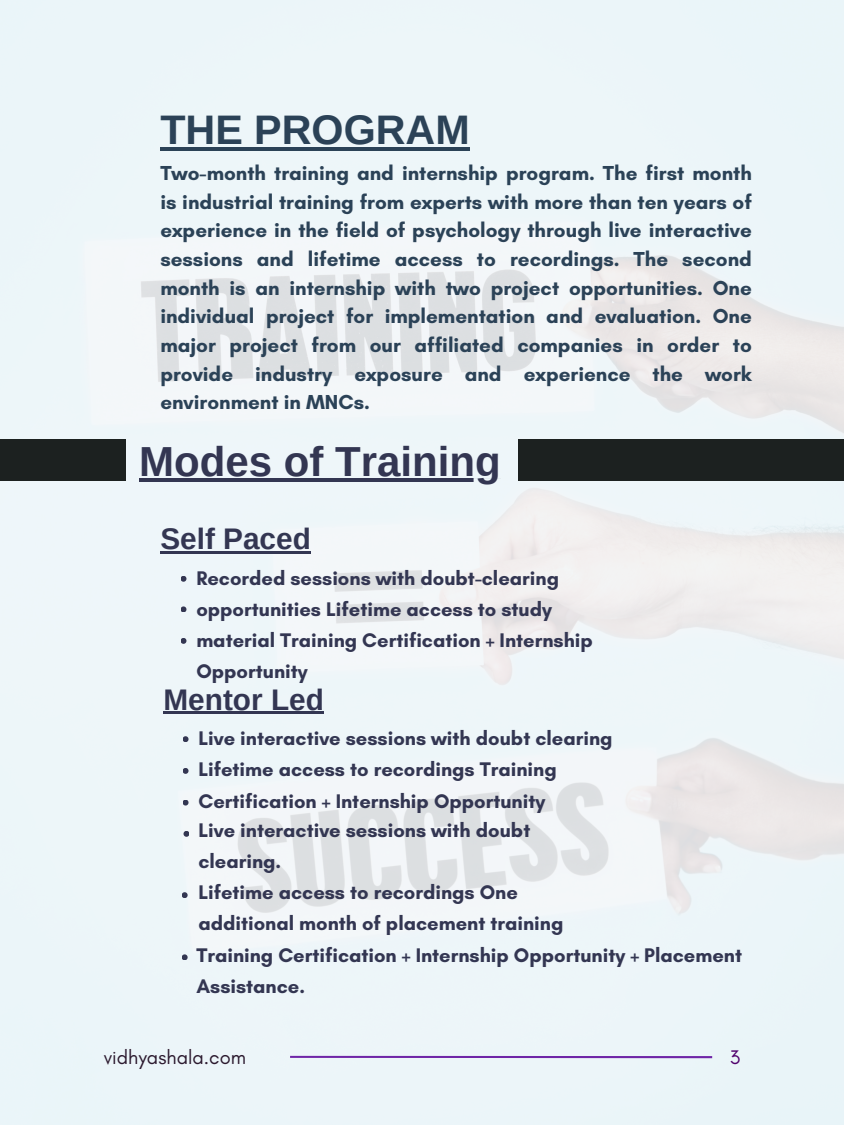
<style>
.page{position:relative;width:844px;height:1125px;background:#fff}
.page>*{position:absolute;margin:0;border:0;box-sizing:border-box;transform-origin:0 0}
.t1{font:700 42px "Arimo";color:#333652}
.t2{font:700 41.25px "Arimo";color:#2b4257}
.t3{font:700 29.78px "Arimo";color:#333652}
.t4{font:700 20.62px/28.7px "Glacial Indifference";color:#2b4257;text-align:justify}
.t5{font:700 20.1px/30.9px "Glacial Indifference";color:#333652}
.t6{font:20.02px "Glacial Indifference";color:#2b192e}
.t7{font:20.02px "Glacial Indifference";color:#50006c}
</style>
<div class="page">
<img style="left:0;top:0;width:844px;height:1125px">
<div style="left:0;top:440px;width:125px;height:41px;background:#1c2120"></div>
<svg style="left:180px;top:576px;width:6px;height:6px"></svg>
<svg style="left:180px;top:606px;width:6px;height:6px"></svg>
<svg style="left:180px;top:638px;width:6px;height:6px"></svg>
<svg style="left:183px;top:831px;width:6px;height:6px"></svg>
<svg style="left:183px;top:736px;width:5px;height:6px"></svg>
<svg style="left:183px;top:768px;width:5px;height:6px"></svg>
<svg style="left:183px;top:800px;width:5px;height:6px"></svg>
<svg style="left:182px;top:892px;width:6px;height:6px"></svg>
<svg style="left:182px;top:954px;width:6px;height:6px"></svg>
<hr style="left:290px;top:1056px;width:422px;height:2px;background:#6f25a7">
<div style="left:518px;top:440px;width:326px;height:41px;background:#1c2120"></div>
<hr style="left:160px;top:147px;width:310px;height:4px;background:#2b4257">
<hr style="left:139px;top:478px;width:362px;height:4px;background:#333652">
<hr style="left:160px;top:551px;width:151px;height:2px;background:#333652">
<hr style="left:163px;top:712px;width:161px;height:2px;background:#333652">
<p class="t2" style="left:160px;top:107px;width:311px">THE PROGRAM</p>
<p class="t4" style="left:160px;top:158px;width:593px">Two-month training and internship program. The first month is industrial training from experts with more than ten years of experience in the field of psychology through live interactive sessions and lifetime access to recordings. The second month is an internship with two project opportunities. One individual project for implementation and evaluation. One major project from our affiliated companies in order to provide industry exposure and experience the work environment in MNCs.</p>
<h3 class="t1" style="left:139px;top:438px;width:363px">Modes of Training</h3>
<h3 class="t3" style="left:160px;top:522px;width:152px">Self Paced</h3>
<h3 class="t5" style="left:196px;top:562px;width:398px">Recorded sessions with doubt-clearing opportunities Lifetime access to study material Training Certification + Internship Opportunity</h3>
<h2 class="t3" style="left:163px;top:683px;width:162px">Mentor Led</h2>
<h3 class="t5" style="left:198px;top:722px;width:416px;line-height:31.5px">Live interactive sessions with doubt clearing<br>Lifetime access to recordings Training<br>Certification + Internship Opportunity</h3>
<h3 class="t5" style="left:198px;top:815px;width:366px">Live interactive sessions with doubt clearing.<br>Lifetime access to recordings One additional month of placement training</h3>
<p class="t5" style="left:196px;top:940px;width:547px">Training Certification + Internship Opportunity + Placement<br>Assistance.</p>
<h1 class="t6" style="left:104px;top:1045px;width:144px">vidhyashala.com</h1>
<h2 class="t7" style="left:730px;top:1045px;width:12px">3</h2>
</div>
